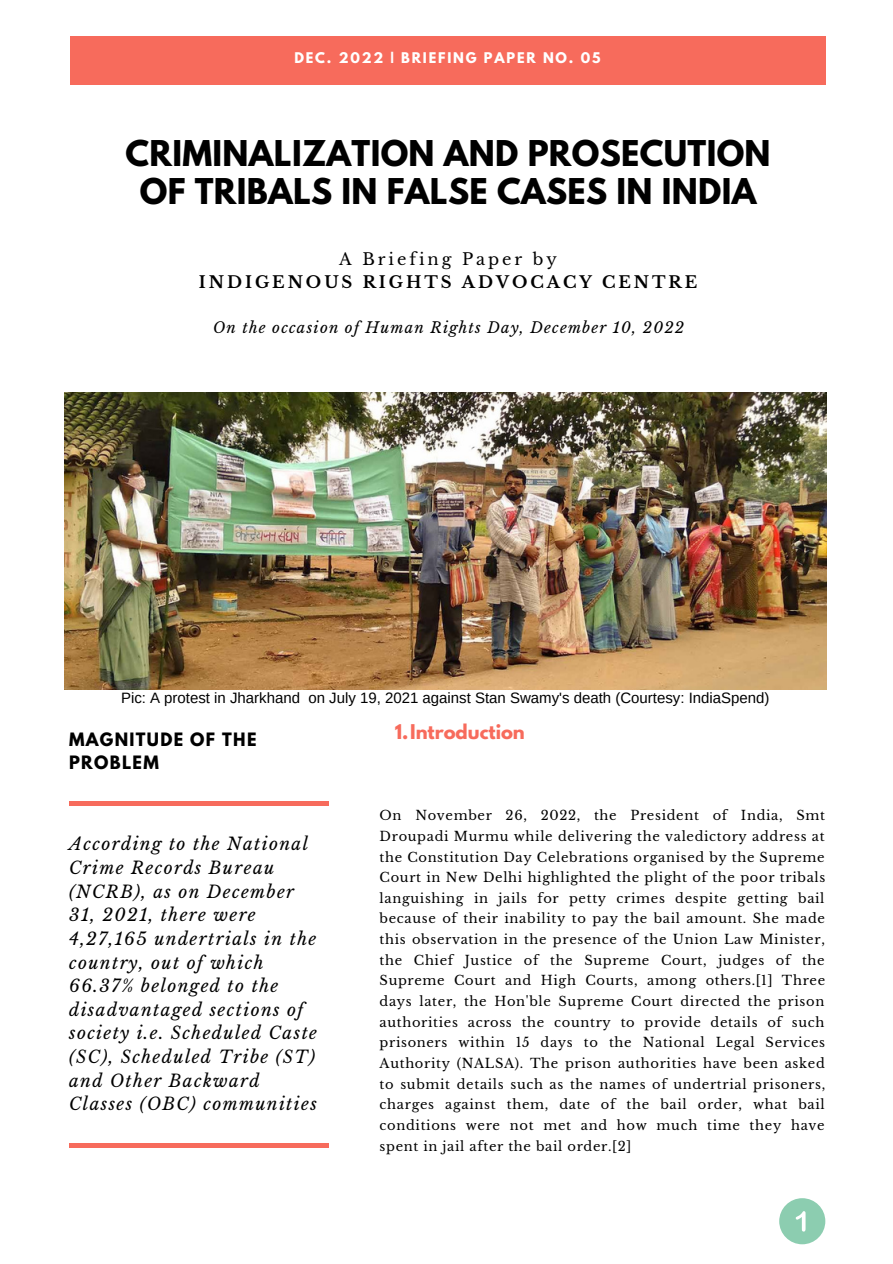
<style>
.page{position:relative;width:893px;height:1264px;background:#fff}
.page>*{position:absolute;margin:0;border:0;box-sizing:border-box;transform-origin:0 0}
.t1{font:700 31.5px/38.2px "League Spartan";letter-spacing:.01em;color:#000;text-align:center}
.t2{font:700 18px "League Spartan";color:#f76b5c}
.t3{font:italic 17.1px/23.5px "Libre Baskerville";letter-spacing:.08em;color:#000}
.t4{font:700 16.35px "Libre Baskerville";letter-spacing:.18em;color:#000}
.t5{font:700 16.35px/22.5px "League Spartan";letter-spacing:.08em;color:#000}
.t6{font:16.35px "Libre Baskerville";letter-spacing:.18em;color:#000}
.t7{font:15px "Arimo";color:#000}
.t8{font:italic 15px "Libre Baskerville";letter-spacing:.08em;color:#000}
.t9{font:13.05px/20.7px "Libre Baskerville";letter-spacing:.05em;color:#000;text-align:justify}
.t10{font:700 13.05px "League Spartan";letter-spacing:.14em;color:#fff}
</style>
<div class="page">
<div style="left:70px;top:36px;width:756px;height:49px;background:#f76b5c"></div>
<hr style="left:69px;top:802px;width:260px;height:3px;background:#f76b5c">
<hr style="left:69px;top:1143px;width:260px;height:4px;background:#f76b5c">
<img style="left:65px;top:392px;width:761px;height:297px">
<div style="left:779px;top:1198px;width:46px;height:46px;background:#8ccdb0;border-radius:50%"></div>
<svg style="left:795px;top:1211px;width:10px;height:20px"></svg>
<p class="t10" style="left:294px;top:52px;width:307px">DEC. 2022 | BRIEFING PAPER NO. 05</p>
<h1 class="t1" style="left:125px;top:138px;width:646px">CRIMINALIZATION AND PROSECUTION<br>OF TRIBALS IN FALSE CASES IN INDIA</h1>
<p class="t6" style="left:339px;top:249px;width:219px">A Briefing Paper by</p>
<p class="t4" style="left:199px;top:272px;width:500px">INDIGENOUS RIGHTS ADVOCACY CENTRE</p>
<p class="t8" style="left:213px;top:318px;width:472px">On the occasion of Human Rights Day, December 10, 2022</p>
<p class="t7" style="left:121px;top:689px;width:650px">Pic: A protest in Jharkhand on July 19, 2021 against Stan Swamy's death (Courtesy: IndiaSpend)</p>
<p class="t5" style="left:69px;top:730px;width:189px">MAGNITUDE OF THE<br>PROBLEM</p>
<p class="t3" style="left:69px;top:832px;width:249px">According to the National<br>Crime Records Bureau (NCRB), as on December<br>31, 2021, there were<br>4,27,165 undertrials in the country, out of which<br>66.37% belonged to the disadvantaged sections of society i.e. Scheduled Caste (SC), Scheduled Tribe (ST) and Other Backward<br>Classes (OBC) communities</p>
<h2 class="t2" style="left:394px;top:723px;width:132px">1.Introduction</h2>
<p class="t9" style="left:379px;top:805px;width:447px">On November 26, 2022, the President of India, Smt Droupadi Murmu while delivering the valedictory address at the Constitution Day Celebrations organised by the Supreme Court in New Delhi highlighted the plight of the poor tribals languishing in jails for petty crimes despite getting bail because of their inability to pay the bail amount. She made this observation in the presence of the Union Law Minister, the Chief Justice of the Supreme Court, judges of the Supreme Court and High Courts, among others.[1] Three days later, the Hon'ble Supreme Court directed the prison authorities across the country to provide details of such prisoners within 15 days to the National Legal Services Authority (NALSA). The prison authorities have been asked to submit details such as the names of undertrial prisoners, charges against them, date of the bail order, what bail conditions were not met and how much time they have spent in jail after the bail order.[2]</p>
</div>
